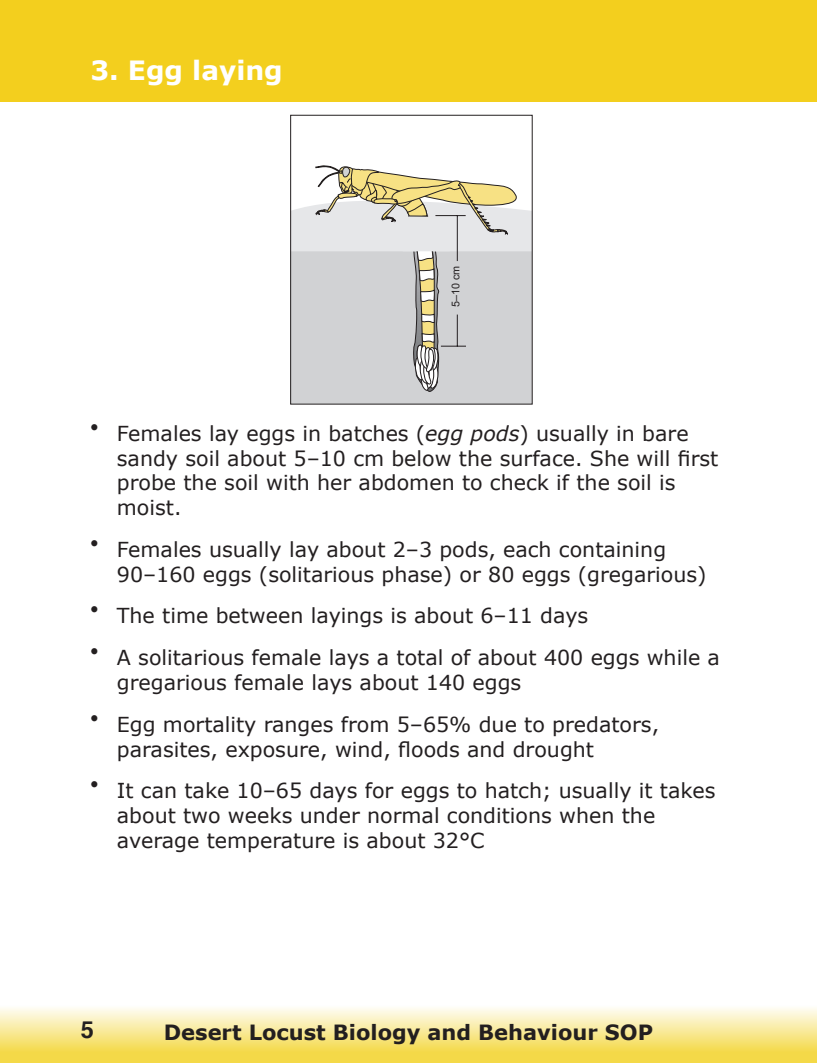
<style>
.page{position:relative;width:817px;height:1063px;background:#fff}
.page>*{position:absolute;margin:0;border:0;box-sizing:border-box;transform-origin:0 0}
.Paragraph_Style_6{font:700 26.4px "Verdana";color:#fff}
.Paragraph_Style_4{font:700 23.7px "Helvetica";color:#231f20}
.t1{font:700 21px "Verdana";color:#231f20}
.t2{font:20.7px/24.6px "Verdana";color:#231f20}
.t3{font:10.8px "Arial";color:#231f20}
.s1{font-family:"Times";font-size:36px}
.s2{font-style:italic}
</style>
<div class="page">
<svg style="left:0;top:1008px;width:816px;height:55px;background:#f8e78d"></svg>
<div style="left:0;top:0;width:816px;height:101px;background:#f3cf1e"></div>
<div style="left:290px;top:240px;width:242px;height:164px;background:#d1d2d4"></div>
<svg style="left:290px;top:165px;width:242px;height:227px"></svg>
<hr style="left:435px;top:215px;width:30px;height:1px;background:#231f20">
<hr style="left:456px;top:315px;width:1px;height:31px;background:#231f20">
<hr style="left:456px;top:216px;width:1px;height:45px;background:#231f20">
<p class="Paragraph_Style_6" style="left:90px;top:52px;width:194px">3. Egg laying</p>
<p class="t3" style="left:448px;top:307px;width:43px;rotate:-90deg">5–10 cm</p>
<p class="t2" style="left:117px;top:421px;width:603px;text-indent:-36px"><span class="s1">•</span> Females lay eggs in batches (<span class="s2">egg pods</span>) usually in bare sandy soil about 5–10 cm below the surface. She will first probe the soil with her abdomen to check if the soil is moist.</p>
<p class="t2" style="left:117px;top:537px;width:591px;text-indent:-36px"><span class="s1">•</span> Females usually lay about 2–3 pods, each containing<br>90–160 eggs (solitarious phase) or 80 eggs (gregarious)</p>
<p class="t2" style="left:81px;top:603px;width:509px"><span class="s1">•</span> The time between layings is about 6–11 days</p>
<p class="t2" style="left:117px;top:645px;width:604px;text-indent:-36px"><span class="s1">•</span> A solitarious female lays a total of about 400 eggs while a gregarious female lays about 140 eggs</p>
<p class="t2" style="left:117px;top:712px;width:543px;text-indent:-36px"><span class="s1">•</span> Egg mortality ranges from 5–65% due to predators, parasites, exposure, wind, floods and drought</p>
<p class="t2" style="left:117px;top:778px;width:600px;text-indent:-36px"><span class="s1">•</span> It can take 10–65 days for eggs to hatch; usually it takes about two weeks under normal conditions when the average temperature is about 32°C</p>
<p class="Paragraph_Style_4" style="left:81px;top:1011px;width:15px">5</p>
<p class="t1" style="left:164px;top:1018px;width:490px">Desert Locust Biology and Behaviour SOP</p>
</div>
